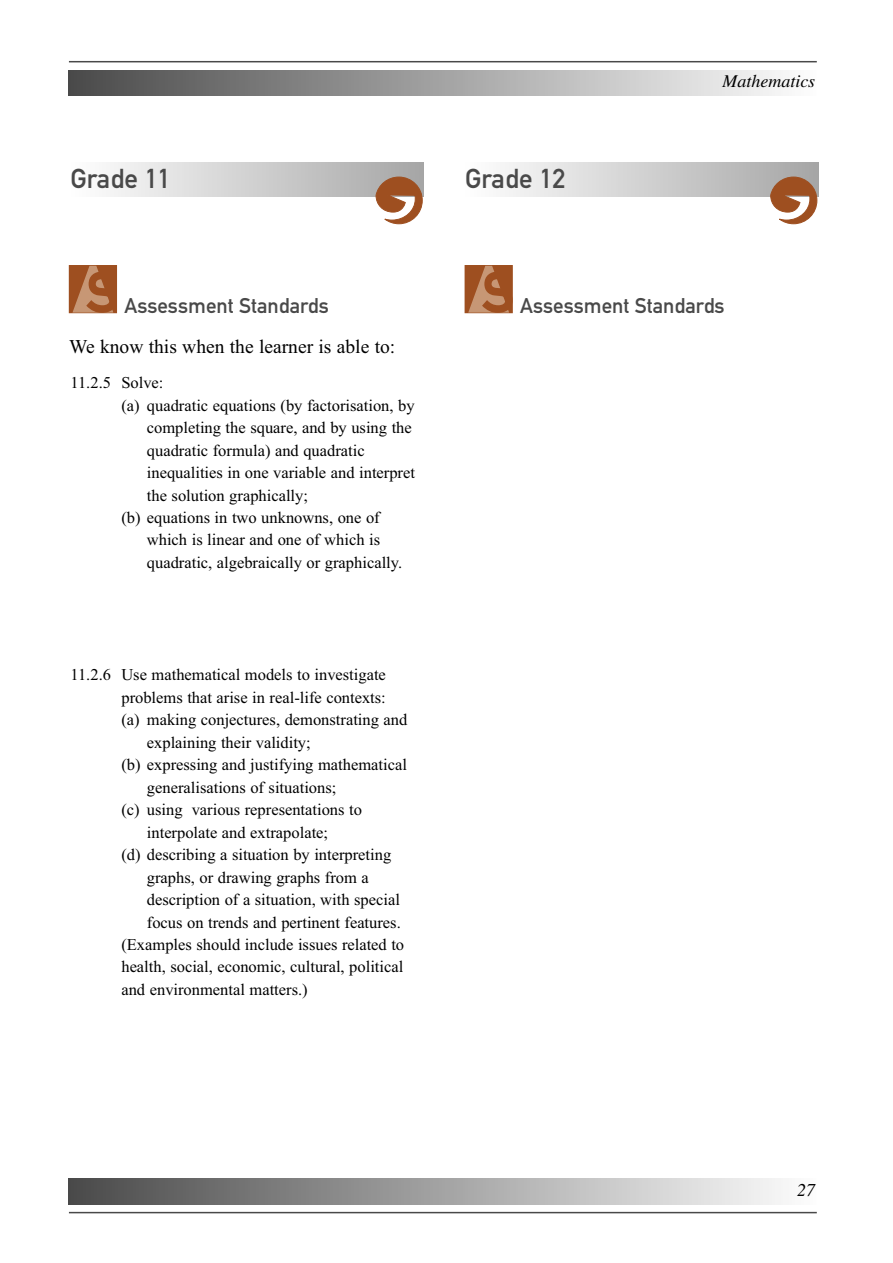
<style>
.page{position:relative;width:893px;height:1263px;background:#fff}
.page>*{position:absolute;margin:0;border:0;box-sizing:border-box;transform-origin:0 0}
.t1{font:27px "DIN Mittelschrift Alternate";color:#494949}
.t2{font:21px "DIN Mittelschrift Alternate";color:#494949}
.t3{font:19.5px "Times New Roman";color:#000}
.t4{font:italic 18px "Times";color:#000}
.t5{font:16.5px "Times New Roman";color:#000}
</style>
<div class="page">
<hr style="left:69px;top:61px;width:747px;height:1px;background:#494949">
<div style="left:69px;top:70px;width:747px;height:26px;background:linear-gradient(to right,#4a4a4a,#fdfdfd)"></div>
<hr style="left:69px;top:1212px;width:747px;height:1px;background:#494949">
<div style="left:69px;top:1179px;width:747px;height:25px;background:linear-gradient(to right,#4a4a4a,#fdfdfd)"></div>
<div style="left:69px;top:163px;width:355px;height:34px;background:linear-gradient(to right,#fff,#a5a5a5)"></div>
<svg style="left:375px;top:176px;width:48px;height:48px"></svg>
<div style="left:463px;top:163px;width:355px;height:34px;background:linear-gradient(to right,#fff,#a6a6a6)"></div>
<svg style="left:769px;top:176px;width:48px;height:48px"></svg>
<div style="left:69px;top:265px;width:48px;height:48px;background:#9e4f20"></div>
<svg style="left:71px;top:265px;width:46px;height:49px"></svg>
<div style="left:464px;top:265px;width:49px;height:48px;background:#9e4f20;border:1px solid #9e4f20"></div>
<svg style="left:467px;top:265px;width:45px;height:49px"></svg>
<h1 class="t1" style="left:70px;top:169px;width:102px">Grade 11</h1>
<h1 class="t1" style="left:465px;top:169px;width:102px">Grade 12</h1>
<p class="t4" style="left:722px;top:75px;width:94px">Mathematics</p>
<p class="t2" style="left:124px;top:298px;width:206px">Assessment Standards</p>
<p class="t3" style="left:69px;top:339px;width:327px">We know this when the learner is able to:</p>
<p class="t5" style="left:70px;top:377px;width:95px">11.2.5 Solve:</p>
<p class="t5" style="left:121px;top:399px;width:295px">(a) quadratic equations (by factorisation, by</p>
<p class="t5" style="left:147px;top:422px;width:266px">completing the square, and by using the</p>
<p class="t5" style="left:147px;top:444px;width:219px">quadratic formula) and quadratic</p>
<p class="t5" style="left:147px;top:467px;width:269px">inequalities in one variable and interpret</p>
<p class="t5" style="left:147px;top:489px;width:163px">the solution graphically;</p>
<p class="t5" style="left:121px;top:512px;width:260px">(b) equations in two unknowns, one of</p>
<p class="t5" style="left:147px;top:534px;width:235px">which is linear and one of which is</p>
<p class="t5" style="left:147px;top:556px;width:257px">quadratic, algebraically or graphically.</p>
<p class="t5" style="left:70px;top:669px;width:317px">11.2.6 Use mathematical models to investigate</p>
<p class="t5" style="left:121px;top:691px;width:266px">problems that arise in real-life contexts:</p>
<p class="t5" style="left:121px;top:714px;width:287px">(a) making conjectures, demonstrating and</p>
<p class="t5" style="left:147px;top:736px;width:165px">explaining their validity;</p>
<p class="t5" style="left:121px;top:759px;width:287px">(b) expressing and justifying mathematical</p>
<p class="t5" style="left:147px;top:781px;width:191px">generalisations of situations;</p>
<p class="t5" style="left:121px;top:804px;width:242px">(c) using various representations to</p>
<p class="t5" style="left:147px;top:826px;width:183px">interpolate and extrapolate;</p>
<p class="t5" style="left:121px;top:849px;width:271px">(d) describing a situation by interpreting</p>
<p class="t5" style="left:147px;top:871px;width:223px">graphs, or drawing graphs from a</p>
<p class="t5" style="left:147px;top:894px;width:254px">description of a situation, with special</p>
<p class="t5" style="left:147px;top:916px;width:255px">focus on trends and pertinent features.</p>
<p class="t5" style="left:121px;top:939px;width:284px">(Examples should include issues related to</p>
<p class="t5" style="left:121px;top:961px;width:283px">health, social, economic, cultural, political</p>
<p class="t5" style="left:121px;top:983px;width:188px">and environmental matters.)</p>
<p class="t2" style="left:520px;top:298px;width:206px">Assessment Standards</p>
<p class="t4" style="left:797px;top:1183px;width:19px">27</p>
</div>
